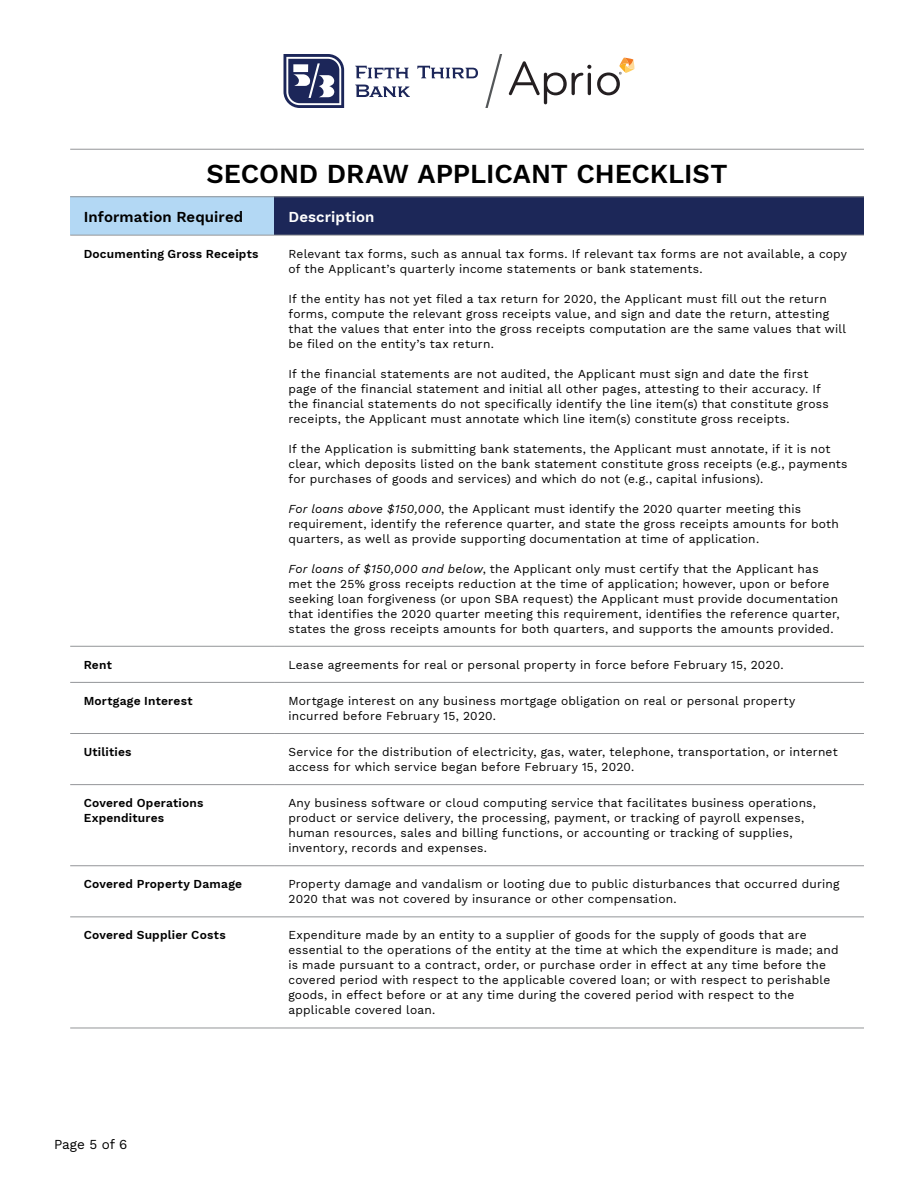
<style>
.page{position:relative;width:918px;height:1188px;background:#fff}
.page>*{position:absolute;margin:0;border:0;box-sizing:border-box;transform-origin:0 0}
.t1{font:27px "Work Sans";letter-spacing:-.005em;color:#000}
.t2{font:15px "Work Sans";letter-spacing:.005em;color:#000}
.t3{font:15px "Work Sans";letter-spacing:.01em;color:#fff}
.t4{font:13.5px "Work Sans";color:#000}
.t5{font:12px/15px "Work Sans";letter-spacing:.015em;color:#000}
.s1{font-style:italic}
</style>
<div class="page">
<svg style="left:509px;top:58px;width:125px;height:46px"></svg>
<svg style="left:485px;top:54px;width:17px;height:54px"></svg>
<svg style="left:284px;top:54px;width:60px;height:54px"></svg>
<svg style="left:355px;top:66px;width:54px;height:12px"></svg>
<svg style="left:417px;top:66px;width:61px;height:12px"></svg>
<svg style="left:355px;top:85px;width:55px;height:12px"></svg>
<div style="left:70px;top:197px;width:205px;height:38px;background:#b3d8f4"></div>
<div style="left:275px;top:197px;width:589px;height:38px;background:#1c2758"></div>
<hr style="left:70px;top:149px;width:205px;height:1px;background:#939598">
<hr style="left:275px;top:149px;width:589px;height:1px;background:#939598">
<hr style="left:70px;top:196px;width:205px;height:1px;background:#939598">
<hr style="left:275px;top:196px;width:589px;height:1px;background:#939598">
<hr style="left:70px;top:235px;width:205px;height:1px;background:#939598">
<hr style="left:275px;top:235px;width:589px;height:1px;background:#939598">
<hr style="left:70px;top:646px;width:205px;height:1px;background:#939598">
<hr style="left:275px;top:646px;width:589px;height:1px;background:#939598">
<hr style="left:70px;top:682px;width:205px;height:1px;background:#939598">
<hr style="left:275px;top:682px;width:589px;height:1px;background:#939598">
<hr style="left:70px;top:733px;width:205px;height:1px;background:#939598">
<hr style="left:275px;top:733px;width:589px;height:1px;background:#939598">
<hr style="left:70px;top:784px;width:205px;height:1px;background:#939598">
<hr style="left:275px;top:784px;width:589px;height:1px;background:#939598">
<hr style="left:70px;top:865px;width:205px;height:1px;background:#939598">
<hr style="left:275px;top:865px;width:589px;height:1px;background:#939598">
<hr style="left:70px;top:917px;width:205px;height:1px;background:#939598">
<hr style="left:275px;top:917px;width:589px;height:1px;background:#939598">
<hr style="left:70px;top:1028px;width:205px;height:1px;background:#939598">
<hr style="left:275px;top:1028px;width:589px;height:1px;background:#939598">
<h1 class="t1" style="left:207px;top:154px;width:522px">SECOND DRAW APPLICANT CHECKLIST</h1>
<p class="t2" style="left:84px;top:205px;width:161px">Information Required</p>
<p class="t3" style="left:288px;top:205px;width:88px">Description</p>
<p class="t5" style="left:84px;top:246px;width:176px">Documenting Gross Receipts</p>
<p class="t5" style="left:288px;top:246px;width:560px">Relevant tax forms, such as annual tax forms. If relevant tax forms are not available, a copy of the Applicant’s quarterly income statements or bank statements.</p>
<p class="t5" style="left:288px;top:291px;width:559px">If the entity has not yet filed a tax return for 2020, the Applicant must fill out the return forms, compute the relevant gross receipts value, and sign and date the return, attesting that the values that enter into the gross receipts computation are the same values that will be filed on the entity’s tax return.</p>
<p class="t5" style="left:288px;top:366px;width:542px">If the financial statements are not audited, the Applicant must sign and date the first page of the financial statement and initial all other pages, attesting to their accuracy. If the financial statements do not specifically identify the line item(s) that constitute gross receipts, the Applicant must annotate which line item(s) constitute gross receipts.</p>
<p class="t5" style="left:288px;top:441px;width:561px">If the Application is submitting bank statements, the Applicant must annotate, if it is not clear, which deposits listed on the bank statement constitute gross receipts (e.g., payments for purchases of goods and services) and which do not (e.g., capital infusions).</p>
<p class="t5" style="left:288px;top:501px;width:552px"><span class="s1">For loans above $150,000</span>, the Applicant must identify the 2020 quarter meeting this requirement, identify the reference quarter, and state the gross receipts amounts for both quarters, as well as provide supporting documentation at time of application.</p>
<p class="t5" style="left:288px;top:561px;width:553px"><span class="s1">For loans of $150,000 and below</span>, the Applicant only must certify that the Applicant has met the 25% gross receipts reduction at the time of application; however, upon or before seeking loan forgiveness (or upon SBA request) the Applicant must provide documentation that identifies the 2020 quarter meeting this requirement, identifies the reference quarter, states the gross receipts amounts for both quarters, and supports the amounts provided.</p>
<p class="t5" style="left:84px;top:657px;width:30px">Rent</p>
<p class="t5" style="left:288px;top:657px;width:497px">Lease agreements for real or personal property in force before February 15, 2020.</p>
<p class="t5" style="left:84px;top:693px;width:110px">Mortgage Interest</p>
<p class="t5" style="left:288px;top:693px;width:508px">Mortgage interest on any business mortgage obligation on real or personal property incurred before February 15, 2020.</p>
<p class="t5" style="left:84px;top:744px;width:49px">Utilities</p>
<p class="t5" style="left:288px;top:744px;width:551px">Service for the distribution of electricity, gas, water, telephone, transportation, or internet access for which service began before February 15, 2020.</p>
<p class="t5" style="left:84px;top:795px;width:121px">Covered Operations<br>Expenditures</p>
<p class="t5" style="left:288px;top:795px;width:529px">Any business software or cloud computing service that facilitates business operations, product or service delivery, the processing, payment, or tracking of payroll expenses, human resources, sales and billing functions, or accounting or tracking of supplies, inventory, records and expenses.</p>
<p class="t5" style="left:84px;top:876px;width:160px">Covered Property Damage</p>
<p class="t5" style="left:288px;top:876px;width:553px">Property damage and vandalism or looting due to public disturbances that occurred during<br>2020 that was not covered by insurance or other compensation.</p>
<p class="t5" style="left:84px;top:927px;width:144px">Covered Supplier Costs</p>
<p class="t5" style="left:288px;top:927px;width:552px">Expenditure made by an entity to a supplier of goods for the supply of goods that are essential to the operations of the entity at the time at which the expenditure is made; and is made pursuant to a contract, order, or purchase order in effect at any time before the covered period with respect to the applicable covered loan; or with respect to perishable goods, in effect before or at any time during the covered period with respect to the applicable covered loan.</p>
<p class="t4" style="left:54px;top:1134px;width:75px">Page 5 of 6</p>
</div>
